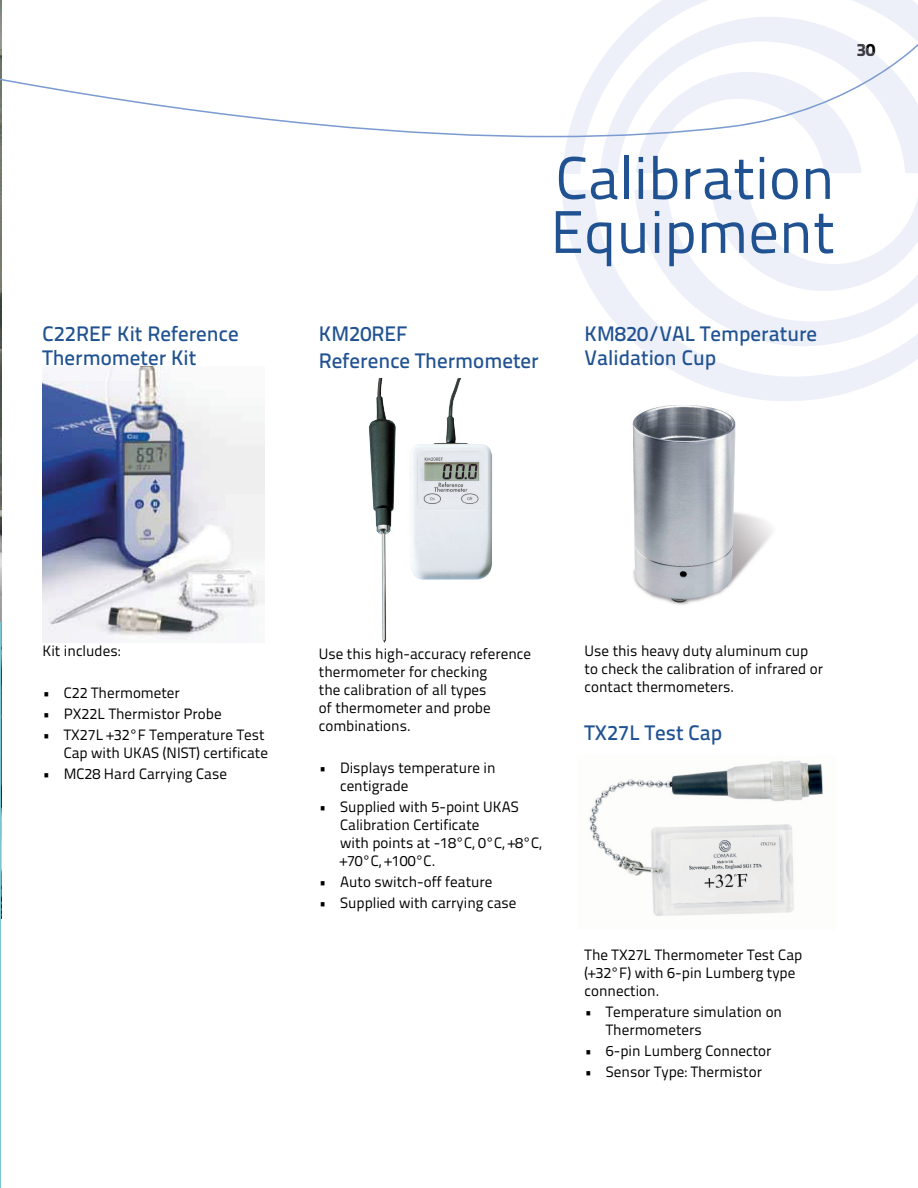
<style>
.page{position:relative;width:918px;height:1188px;background:#fff}
.page>*{position:absolute;margin:0;border:0;box-sizing:border-box;transform-origin:0 0}
.t1{font:60px/54px "Titillium Text 25 L 400 wt";color:#205292}
.t2{font:21px/24px "Titillium Text 25 L 600 wt";color:#205292}
.t3{font:18px "Titillium Text 25 L 999 wt";color:#000}
.t4{font:15px/18px "Titillium Text 25 L 400 wt";color:#000}
</style>
<div class="page">
<img style="left:0;top:0;width:1px;height:919px">
<svg style="left:563px;top:0;width:355px;height:174px"></svg>
<svg style="left:600px;top:17px;width:318px;height:156px"></svg>
<svg style="left:636px;top:137px;width:225px;height:36px"></svg>
<svg style="left:562px;top:190px;width:356px;height:211px"></svg>
<svg style="left:635px;top:190px;width:283px;height:156px"></svg>
<svg style="left:711px;top:190px;width:207px;height:101px"></svg>
<svg style="left:0;top:26px;width:918px;height:111px"></svg>
<img style="left:632px;top:405px;width:140px;height:200px">
<img style="left:369px;top:378px;width:123px;height:265px">
<img style="left:43px;top:367px;width:221px;height:276px">
<img style="left:589px;top:760px;width:234px;height:156px">
<h2 class="t2" style="left:43px;top:323px;width:198px">C22REF Kit Reference<br>Thermometer Kit</h2>
<p class="t3" style="left:856px;top:43px;width:21px">30</p>
<h1 class="t1" style="left:550px;top:156px;width:286px">Calibration<br>Equipment</h1>
<h2 class="t2" style="left:319px;top:322px;width:221px;line-height:27px">KM20REF<br>Reference Thermometer</h2>
<h2 class="t2" style="left:585px;top:323px;width:234px">KM820/VAL Temperature<br>Validation Cup</h2>
<p class="t4" style="left:43px;top:643px;width:79px">Kit includes:</p>
<p class="t4" style="left:43px;top:685px;width:139px">• C22 Thermometer</p>
<p class="t4" style="left:43px;top:706px;width:181px">• PX22L Thermistor Probe</p>
<p class="t4" style="left:43px;top:727px;width:227px;text-align:right">• TX27L +32°F Temperature Test<br>Cap with UKAS (NIST) certificate</p>
<p class="t4" style="left:43px;top:766px;width:186px">• MC28 Hard Carrying Case</p>
<p class="t4" style="left:319px;top:646px;width:214px">Use this high-accuracy reference thermometer for checking<br>the calibration of all types<br>of thermometer and probe combinations.</p>
<p class="t4" style="left:340px;top:760px;width:157px;text-indent:-21px">• Displays temperature in centigrade</p>
<p class="t4" style="left:340px;top:799px;width:203px;text-indent:-21px">• Supplied with 5-point UKAS<br>Calibration Certificate<br>with points at -18°C, 0°C, +8°C, +70°C, +100°C.</p>
<p class="t4" style="left:319px;top:874px;width:175px">• Auto switch-off feature</p>
<p class="t4" style="left:319px;top:895px;width:199px">• Supplied with carrying case</p>
<p class="t4" style="left:585px;top:643px;width:240px">Use this heavy duty aluminum cup to check the calibration of infrared or contact thermometers.</p>
<h2 class="t2" style="left:585px;top:723px;width:139px">TX27L Test Cap</h2>
<p class="t4" style="left:585px;top:947px;width:219px">The TX27L Thermometer Test Cap (+32°F) with 6-pin Lumberg type connection.</p>
<p class="t4" style="left:606px;top:1004px;width:178px;text-indent:-21px">• Temperature simulation on<br>Thermometers</p>
<p class="t4" style="left:585px;top:1043px;width:188px">• 6-pin Lumberg Connector</p>
<p class="t4" style="left:585px;top:1064px;width:179px">• Sensor Type: Thermistor</p>
</div>
